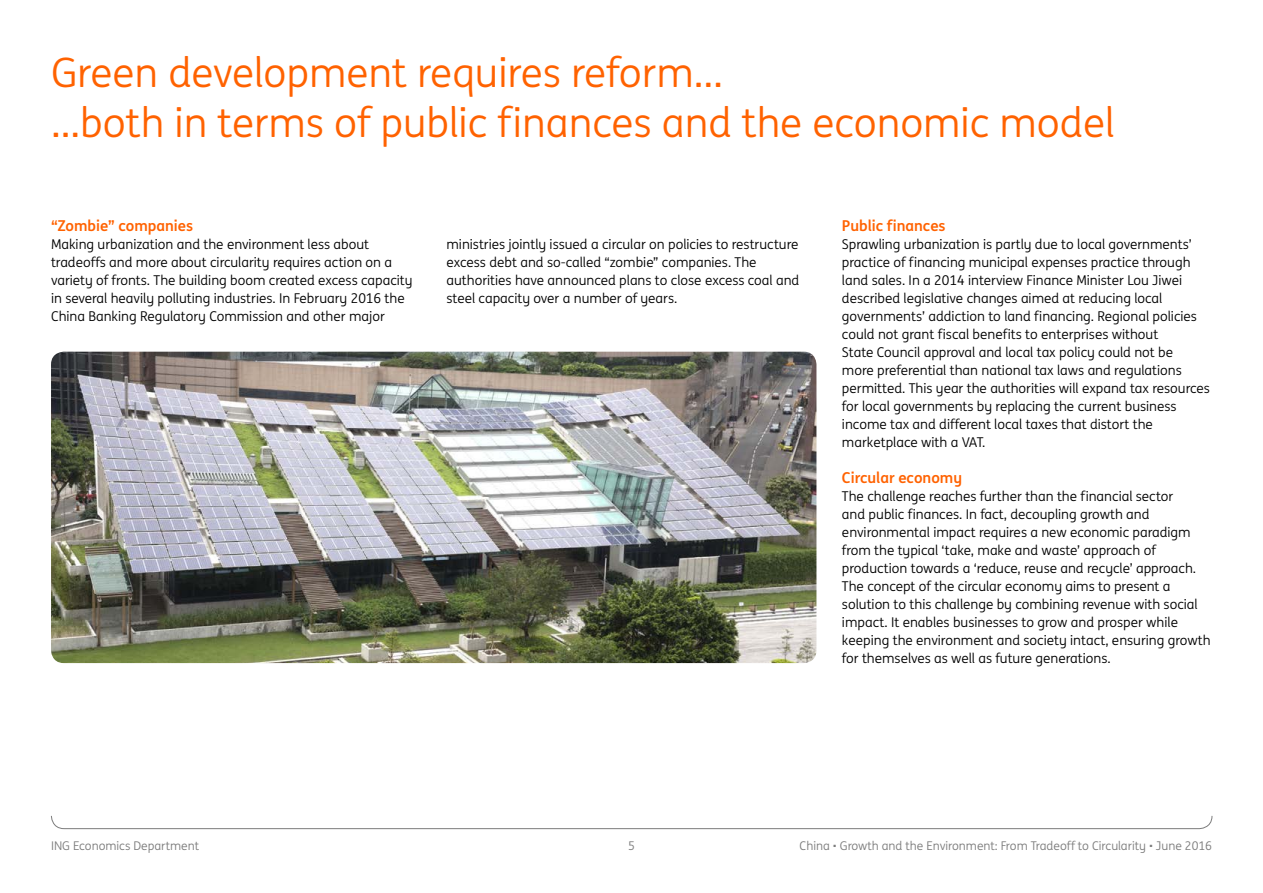
<style>
.page{position:relative;width:1263px;height:893px;background:#fff}
.page>*{position:absolute;margin:0;border:0;box-sizing:border-box;transform-origin:0 0}
.t1{font:40.5px/49.5px "ING Me";color:#ff6200}
.t2{font:700 15px "ING Me";color:#ff6200}
.t3{font:13.5px/18px "ING Me";color:#000}
.t4{font:12px "ING Me";color:#7c7c7c}
</style>
<div class="page">
<svg style="left:51px;top:815px;width:1162px;height:14px"></svg>
<img style="left:51px;top:352px;width:765px;height:311px">
<h1 class="t1" style="left:51px;top:46px;width:1065px">Green development requires reform…<br>...both in terms of public finances and the economic model</h1>
<p class="t2" style="left:51px;top:214px;width:144px">“Zombie” companies</p>
<p class="t3" style="left:51px;top:235px;width:363px">Making urbanization and the environment less about tradeoffs and more about circularity requires action on a variety of fronts. The building boom created excess capacity in several heavily polluting industries. In February 2016 the China Banking Regulatory Commission and other major</p>
<p class="t3" style="left:446px;top:235px;width:354px">ministries jointly issued a circular on policies to restructure excess debt and so-called “zombie” companies. The authorities have announced plans to close excess coal and steel capacity over a number of years.</p>
<p class="t2" style="left:842px;top:214px;width:105px">Public finances</p>
<p class="t3" style="left:842px;top:235px;width:369px">Sprawling urbanization is partly due to local governments’ practice of financing municipal expenses practice through land sales. In a 2014 interview Finance Minister Lou Jiwei described legislative changes aimed at reducing local governments’ addiction to land financing. Regional policies could not grant fiscal benefits to enterprises without<br>State Council approval and local tax policy could not be<br>more preferential than national tax laws and regulations permitted. This year the authorities will expand tax resources for local governments by replacing the current business income tax and different local taxes that distort the marketplace with a VAT.</p>
<p class="t2" style="left:842px;top:466px;width:122px">Circular economy</p>
<p class="t3" style="left:842px;top:487px;width:370px">The challenge reaches further than the financial sector<br>and public finances. In fact, decoupling growth and environmental impact requires a new economic paradigm from the typical ‘take, make and waste’ approach of production towards a ‘reduce, reuse and recycle’ approach.<br>The concept of the circular economy aims to present a solution to this challenge by combining revenue with social impact. It enables businesses to grow and prosper while keeping the environment and society intact, ensuring growth for themselves as well as future generations.</p>
<p class="t4" style="left:51px;top:837px;width:150px">ING Economics Department</p>
<p class="t4" style="left:628px;top:837px;width:8px">5</p>
<p class="t4" style="left:800px;top:837px;width:414px">China • Growth and the Environment: From Tradeoff to Circularity • June 2016</p>
</div>
